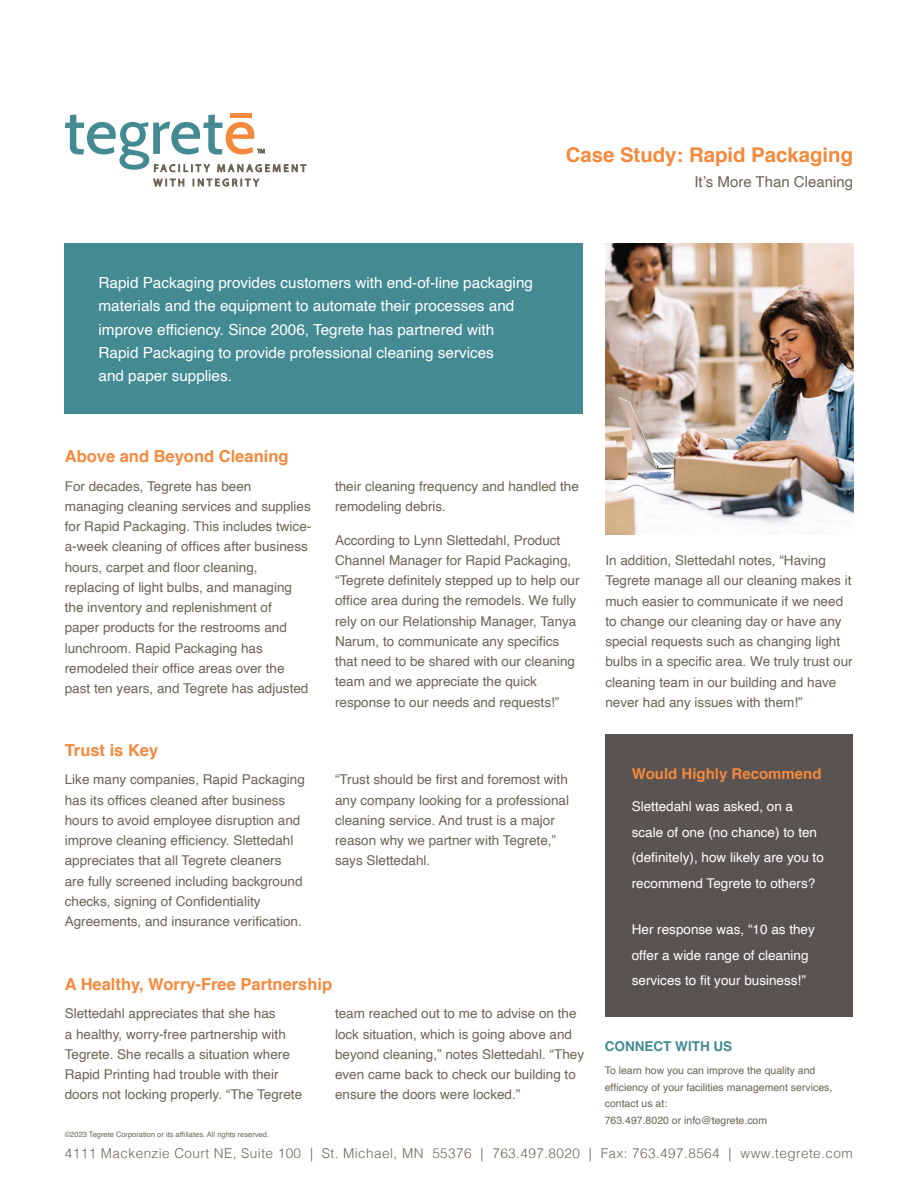
<style>
.page{position:relative;width:918px;height:1188px;background:#fff}
.page>*{position:absolute;margin:0;border:0;box-sizing:border-box;transform-origin:0 0}
.Headline{font:700 20.4px "Helvetica";color:#f5893c}
.Subhead{font:700 16.5px "Helvetica";color:#f5893c}
.t1{font:15.3px/23.2px "Helvetica";color:#fff}
.Headline_secondary{font:15px "Helvetica";color:#6c6457}
.Sidebar_header{font:700 15px "Helvetica";color:#f5893c}
.Body_Copy{font:13.5px/20.2px "Helvetica";color:#6c6457}
.Sidebar_body_copy{font:13.5px/25.5px "Helvetica";color:#fff}
.t2{font:300 13.5px "Helvetica";letter-spacing:.03em;color:#6c6457}
.CONNECT_WITH_US{font:700 13.5px "Helvetica";color:#438a93}
.CONNECT_WITH_US_copy{font:10.5px/16.5px "Helvetica";color:#6c6457}
.t3{font:7.5px "Helvetica";color:#6c6457}
</style>
<div class="page">
<div style="left:230px;top:113px;width:21px;height:5px;background:#f5893c"></div>
<svg style="left:65px;top:115px;width:241px;height:57px"></svg>
<svg style="left:154px;top:179px;width:30px;height:7px"></svg>
<svg style="left:193px;top:179px;width:66px;height:7px"></svg>
<div style="left:65px;top:243px;width:518px;height:171px;background:#438a93"></div>
<img style="left:606px;top:243px;width:247px;height:291px">
<div style="left:605px;top:734px;width:247px;height:283px;background:#595452"></div>
<p class="Headline" style="left:566px;top:138px;width:289px">Case Study: Rapid Packaging</p>
<p class="Headline_secondary" style="left:694px;top:170px;width:160px">It’s More Than Cleaning</p>
<p class="t1" style="left:99px;top:272px;width:436px">Rapid Packaging provides customers with end-of-line packaging materials and the equipment to automate their processes and improve efficiency. Since 2006, Tegrete has partnered with Rapid Packaging to provide professional cleaning services<br>and paper supplies.</p>
<p class="Subhead" style="left:65px;top:443px;width:225px">Above and Beyond Cleaning</p>
<p class="Body_Copy" style="left:65px;top:476px;width:248px">For decades, Tegrete has been managing cleaning services and supplies for Rapid Packaging. This includes twice&shy;a-week cleaning of offices after business hours, carpet and floor cleaning, replacing of light bulbs, and managing the inventory and replenishment of<br>paper products for the restrooms and lunchroom. Rapid Packaging has remodeled their office areas over the past ten years, and Tegrete has adjusted</p>
<p class="Subhead" style="left:65px;top:737px;width:95px">Trust is Key</p>
<p class="Body_Copy" style="left:65px;top:770px;width:242px">Like many companies, Rapid Packaging has its offices cleaned after business hours to avoid employee disruption and improve cleaning efficiency. Slettedahl appreciates that all Tegrete cleaners<br>are fully screened including background checks, signing of Confidentiality Agreements, and insurance verification.</p>
<p class="Body_Copy" style="left:335px;top:476px;width:245px">their cleaning frequency and handled the remodeling debris.</p>
<p class="Body_Copy" style="left:335px;top:530px;width:246px">According to Lynn Slettedahl, Product Channel Manager for Rapid Packaging, “Tegrete definitely stepped up to help our office area during the remodels. We fully rely on our Relationship Manager, Tanya Narum, to communicate any specifics that need to be shared with our cleaning team and we appreciate the quick response to our needs and requests!”</p>
<p class="Body_Copy" style="left:335px;top:770px;width:236px">“Trust should be first and foremost with any company looking for a professional cleaning service. And trust is a major reason why we partner with Tegrete,” says Slettedahl.</p>
<p class="Subhead" style="left:65px;top:971px;width:269px">A Healthy, Worry-Free Partnership</p>
<p class="Body_Copy" style="left:65px;top:1004px;width:239px">Slettedahl appreciates that she has<br>a healthy, worry-free partnership with Tegrete. She recalls a situation where Rapid Printing had trouble with their doors not locking properly. “The Tegrete</p>
<p class="t3" style="left:65px;top:1129px;width:206px">©2023 Tegrete Corporation or its affiliates. All rights reserved.</p>
<p class="Body_Copy" style="left:335px;top:1004px;width:251px">team reached out to me to advise on the lock situation, which is going above and beyond cleaning,” notes Slettedahl. “They even came back to check our building to ensure the doors were locked.”</p>
<p class="Body_Copy" style="left:605px;top:551px;width:249px">In addition, Slettedahl notes, “Having Tegrete manage all our cleaning makes it much easier to communicate if we need to change our cleaning day or have any special requests such as changing light bulbs in a specific area. We truly trust our cleaning team in our building and have never had any issues with them!”</p>
<p class="Sidebar_header" style="left:632px;top:762px;width:191px">Would Highly Recommend</p>
<p class="Sidebar_body_copy" style="left:632px;top:794px;width:194px">Slettedahl was asked, on a scale of one (no chance) to ten (definitely), how likely are you to recommend Tegrete to others?</p>
<p class="Sidebar_body_copy" style="left:632px;top:917px;width:185px">Her response was, “10 as they offer a wide range of cleaning services to fit your business!”</p>
<p class="CONNECT_WITH_US" style="left:605px;top:1036px;width:129px">CONNECT WITH US</p>
<p class="CONNECT_WITH_US_copy" style="left:605px;top:1063px;width:229px">To learn how you can improve the quality and efficiency of your facilities management services, contact us at:</p>
<p class="CONNECT_WITH_US_copy" style="left:605px;top:1112px;width:164px">763.497.8020 or info@tegrete.com</p>
<p class="t2" style="left:65px;top:1142px;width:789px">4111 Mackenzie Court NE, Suite 100 | St. Michael, MN 55376 | 763.497.8020 | Fax: 763.497.8564 | www.tegrete.com</p>
</div>
